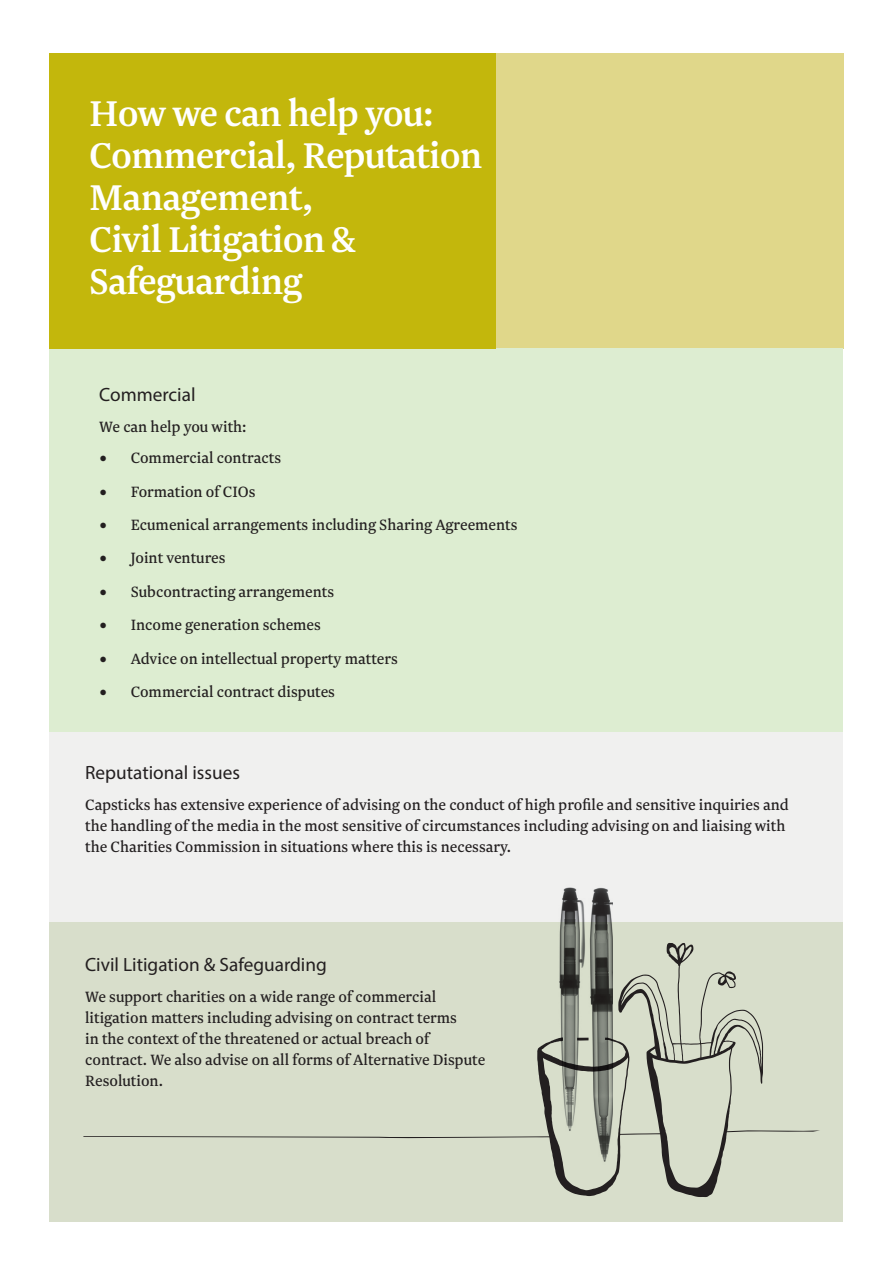
<style>
.page{position:relative;width:893px;height:1270px;background:#fff}
.page>*{position:absolute;margin:0;border:0;box-sizing:border-box;transform-origin:0 0}
.Like_to_know_more{font:500 42px/42px "Newzald";letter-spacing:-.02em;color:#fff}
.Paragraph_Style5{font:19.25px "Myriad Pro";color:#231f20}
.Paragraph_Style5-2{font:17.5px/21px "Newzald";color:#231f20}
.s1{font-family:"Minion Pro";font-size:21px}
</style>
<div class="page">
<div style="left:397px;top:53px;width:446px;height:295px;background:#e0d78a"></div>
<div style="left:50px;top:730px;width:793px;height:193px;background:#f0f0ef"></div>
<div style="left:50px;top:923px;width:793px;height:299px;background:#d8decb"></div>
<div style="left:50px;top:348px;width:793px;height:383px;background:#ddedd1"></div>
<div style="left:50px;top:53px;width:446px;height:295px;background:#c3b70c"></div>
<svg style="left:83px;top:943px;width:737px;height:254px"></svg>
<img style="left:530px;top:887px;width:83px;height:280px">
<p class="Like_to_know_more" style="left:89px;top:92px;width:395px">How we can help you:<br>Commercial, Reputation<br>Management,<br>Civil Litigation &amp;<br>Safeguarding</p>
<p class="Paragraph_Style5" style="left:99px;top:383px;width:98px">Commercial</p>
<p class="Paragraph_Style5-2" style="left:99px;top:416px;width:149px">We can help you with:</p>
<p class="Paragraph_Style5-2" style="left:99px;top:447px;width:183px"><span class="s1">•</span> Commercial contracts</p>
<p class="Paragraph_Style5-2" style="left:99px;top:481px;width:158px"><span class="s1">•</span> Formation of CIOs</p>
<p class="Paragraph_Style5-2" style="left:99px;top:514px;width:420px"><span class="s1">•</span> Ecumenical arrangements including Sharing Agreements</p>
<p class="Paragraph_Style5-2" style="left:99px;top:547px;width:128px"><span class="s1">•</span> Joint ventures</p>
<p class="Paragraph_Style5-2" style="left:99px;top:581px;width:236px"><span class="s1">•</span> Subcontracting arrangements</p>
<p class="Paragraph_Style5-2" style="left:99px;top:614px;width:223px"><span class="s1">•</span> Income generation schemes</p>
<p class="Paragraph_Style5-2" style="left:99px;top:648px;width:300px"><span class="s1">•</span> Advice on intellectual property matters</p>
<p class="Paragraph_Style5-2" style="left:99px;top:681px;width:237px"><span class="s1">•</span> Commercial contract disputes</p>
<p class="Paragraph_Style5" style="left:85px;top:761px;width:156px">Reputational issues</p>
<p class="Paragraph_Style5-2" style="left:85px;top:794px;width:705px">Capsticks has extensive experience of advising on the conduct of high profile and sensitive inquiries and the handling of the media in the most sensitive of circumstances including advising on and liaising with the Charities Commission in situations where this is necessary.</p>
<p class="Paragraph_Style5" style="left:85px;top:953px;width:243px">Civil Litigation &amp; Safeguarding</p>
<p class="Paragraph_Style5-2" style="left:85px;top:986px;width:402px">We support charities on a wide range of commercial litigation matters including advising on contract terms<br>in the context of the threatened or actual breach of contract. We also advise on all forms of Alternative Dispute Resolution.</p>
</div>
